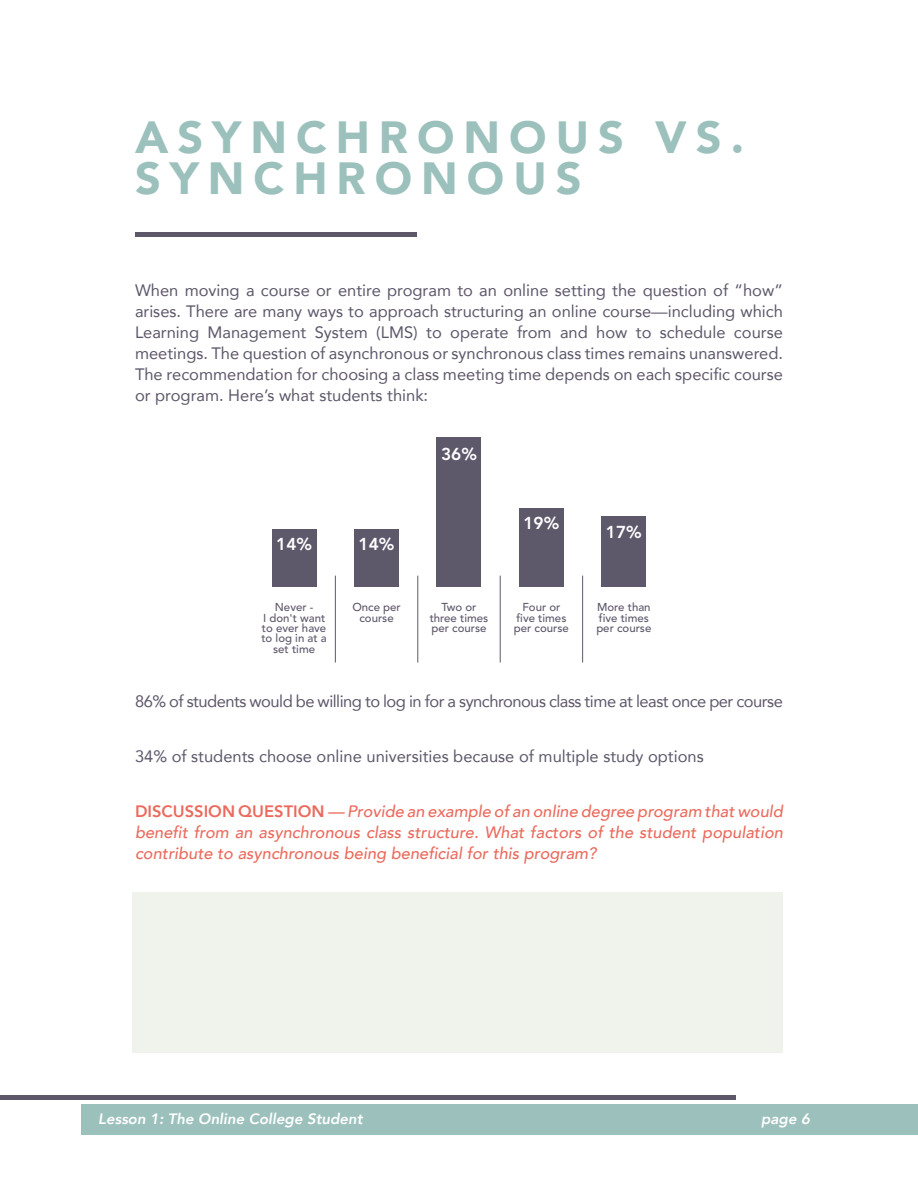
<style>
.page{position:relative;width:918px;height:1188px;background:#fff}
.page>*{position:absolute;margin:0;border:0;box-sizing:border-box;transform-origin:0 0}
.t1{font:900 45px/40.5px "Avenir";letter-spacing:.2em;color:#9cc1bc}
.t2{font:800 17.1px "Avenir";color:#fff}
.t3{font:16.5px/21px "Avenir";color:#5d576a;text-align:justify}
.t4{font:italic 500 16.5px/21px "Avenir";color:#eb6b5e;text-align:justify}
.t5{font:16.5px "Avenir";letter-spacing:-.03em;color:#5d576a}
.t6{font:italic 800 15px "Avenir";color:#fff}
.t7{font:500 11.4px/10.5px "Avenir";color:#5e586b;text-align:center}
.s1{font-weight:800;font-style:normal}
</style>
<div class="page">
<div style="left:81px;top:1104px;width:837px;height:30px;background:#9cc1bc"></div>
<hr style="left:0;top:1095px;width:735px;height:4px;background:#5d576a">
<hr style="left:135px;top:233px;width:282px;height:4px;background:#5d576a">
<div style="left:272px;top:529px;width:45px;height:58px;background:#5e586b"></div>
<div style="left:354px;top:529px;width:45px;height:58px;background:#5e586b"></div>
<div style="left:437px;top:438px;width:44px;height:149px;background:#5e586b"></div>
<div style="left:519px;top:508px;width:45px;height:79px;background:#5e586b"></div>
<div style="left:601px;top:516px;width:45px;height:71px;background:#5e586b"></div>
<hr style="left:335px;top:576px;width:1px;height:87px;background:#5e586b">
<hr style="left:417px;top:576px;width:1px;height:87px;background:#5e586b">
<hr style="left:500px;top:576px;width:1px;height:87px;background:#5e586b">
<hr style="left:582px;top:576px;width:1px;height:87px;background:#5e586b">
<div style="left:132px;top:892px;width:651px;height:161px;background:#f0f3ec"></div>
<h1 class="t1" style="left:135px;top:118px;width:611px">ASYNCHRONOUS VS.<br>SYNCHRONOUS</h1>
<p class="t3" style="left:135px;top:280px;width:650px">When moving a course or entire program to an online setting the question of “how” arises. There are many ways to approach structuring an online course—including which Learning Management System (LMS) to operate from and how to schedule course meetings. The question of asynchronous or synchronous class times remains unanswered.<br>The recommendation for choosing a class meeting time depends on each specific course or program. Here’s what students think:</p>
<p class="t2" style="left:276px;top:531px;width:37px">14%</p>
<p class="t2" style="left:359px;top:531px;width:37px">14%</p>
<p class="t2" style="left:441px;top:440px;width:37px">36%</p>
<p class="t2" style="left:524px;top:510px;width:37px">19%</p>
<p class="t2" style="left:606px;top:518px;width:37px">17%</p>
<p class="t7" style="left:261px;top:601px;width:67px">Never -<br>I don't want to ever have to log in at a set time</p>
<p class="t7" style="left:352px;top:601px;width:50px">Once per course</p>
<p class="t7" style="left:430px;top:601px;width:60px">Two or three times per course</p>
<p class="t7" style="left:514px;top:601px;width:57px">Four or five times per course</p>
<p class="t7" style="left:596px;top:601px;width:57px;text-align:left">More than five times per course</p>
<p class="t5" style="left:135px;top:691px;width:649px">86% of students would be willing to log in for a synchronous class time at least once per course</p>
<p class="t3" style="left:135px;top:746px;width:570px">34% of students choose online universities because of multiple study options</p>
<p class="t4" style="left:135px;top:801px;width:650px"><span class="s1">DISCUSSION QUESTION</span> — Provide an example of an online degree program that would benefit from an asynchronous class structure. What factors of the student population contribute to asynchronous being beneficial for this program?</p>
<p class="t6" style="left:98px;top:1109px;width:266px">Lesson 1: The Online College Student</p>
<p class="t6" style="left:761px;top:1109px;width:50px">page 6</p>
</div>
